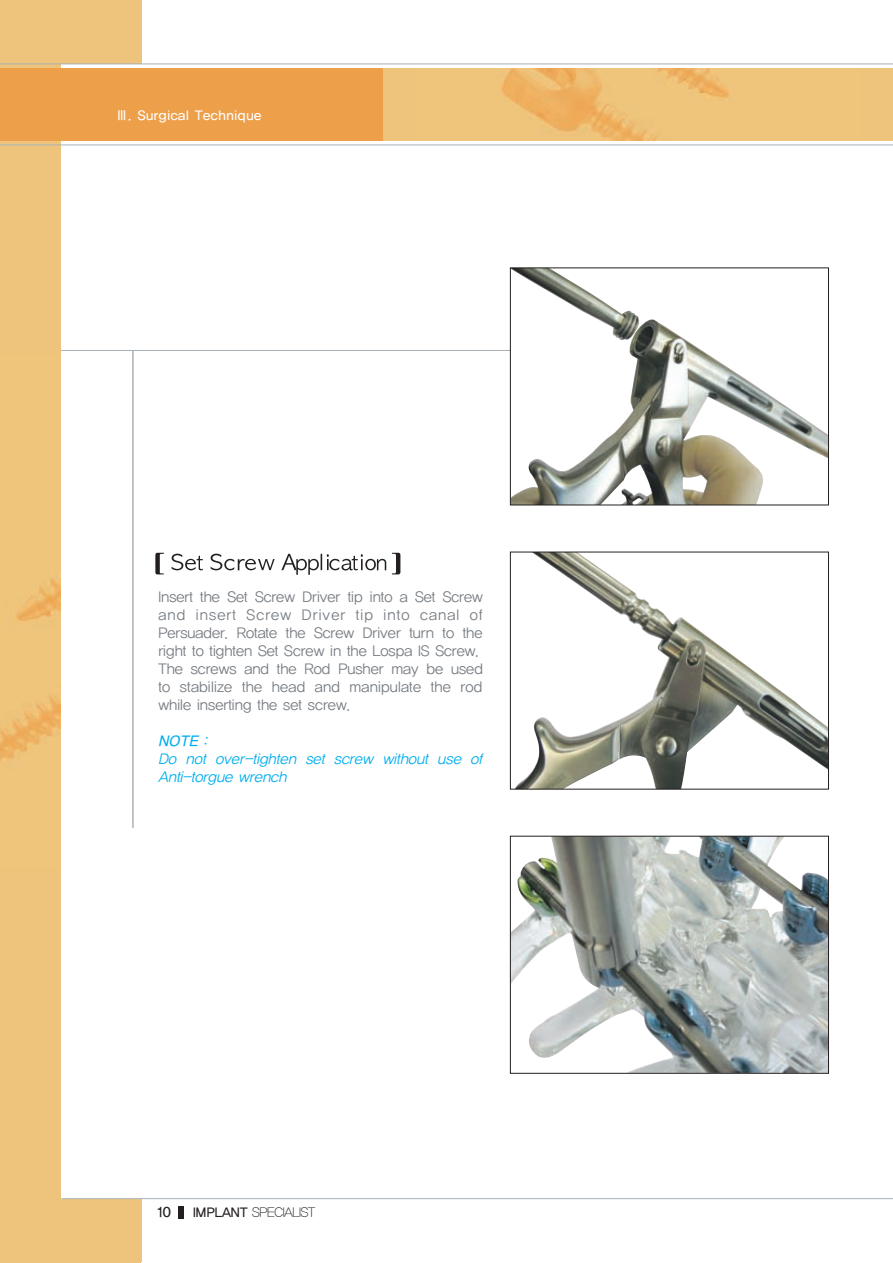
<style>
.page{position:relative;width:893px;height:1263px;background:#fff}
.page>*{position:absolute;margin:0;border:0;box-sizing:border-box;transform-origin:0 0}
.t1{font:14.25px/18px "YGO12";letter-spacing:-.095em;color:#767c82}
.t2{font:italic 14.25px/18px "YGO12";color:#00aeef}
.t3{font:13.5px "YGO13";color:#231f20}
.t4{font:12.75px "YGO13";letter-spacing:-.06em;color:#fff}
.t5{font:12.75px "YGO11";letter-spacing:-.125em;color:#231f20}
.s1{font-family:"YGO13"}
</style>
<div class="page">
<hr style="left:0;top:145px;width:893px;height:1px;background:#a8b1b7">
<hr style="left:0;top:64px;width:893px;height:1px;background:#a8b1b7">
<div style="left:0;top:0;width:141px;height:1261px;background:#eec47c"></div>
<div style="left:61px;top:64px;width:84px;height:1135px;background:#fff"></div>
<div style="left:0;top:68px;width:383px;height:72px;background:#ed9f49"></div>
<hr style="left:0;top:145px;width:892px;height:1px;background:#a8b1b7">
<hr style="left:0;top:64px;width:892px;height:1px;background:#a8b1b7">
<hr style="left:62px;top:1198px;width:830px;height:1px;background:#a8b1b7">
<div style="left:383px;top:68px;width:509px;height:72px;background:#eec47c"></div>
<img style="left:501px;top:68px;width:228px;height:72px">
<hr style="left:61px;top:350px;width:449px;height:1px;background:#a8b1b7">
<div style="left:179px;top:1206px;width:5px;height:12px;background:#231f20"></div>
<img style="left:155px;top:552px;width:9px;height:22px">
<img style="left:171px;top:553px;width:13px;height:18px">
<img style="left:185px;top:555px;width:18px;height:16px">
<img style="left:210px;top:553px;width:13px;height:18px">
<img style="left:224px;top:558px;width:20px;height:13px">
<img style="left:244px;top:558px;width:31px;height:13px">
<img style="left:281px;top:553px;width:14px;height:18px">
<img style="left:295px;top:553px;width:33px;height:21px">
<img style="left:328px;top:554px;width:59px;height:17px">
<img style="left:392px;top:552px;width:9px;height:22px">
<img style="left:512px;top:270px;width:315px;height:233px">
<div style="left:510px;top:268px;width:319px;height:237px;border:1px solid #231f20"></div>
<img style="left:516px;top:554px;width:311px;height:233px">
<div style="left:510px;top:552px;width:319px;height:237px;border:1px solid #231f20"></div>
<img style="left:512px;top:838px;width:315px;height:233px">
<div style="left:510px;top:836px;width:319px;height:237px;border:1px solid #231f20"></div>
<hr style="left:133px;top:350px;width:1px;height:478px;background:#a8b1b7">
<p class="t4" style="left:116px;top:109px;width:148px">Ⅲ. Surgical Technique</p>
<p class="t1" style="left:158px;top:588px;width:327px">Insert the Set Screw Driver tip into a Set Screw and insert Screw Driver tip into canal of Persuader. Rotate the Screw Driver turn to the right to tighten Set Screw in the Lospa IS Screw.<br>The screws and the Rod Pusher may be used to stabilize the head and manipulate the rod while inserting the set screw.</p>
<p class="t2" style="left:158px;top:732px;width:330px"><span class="s1">NOTE</span> :<br>Do not over-tighten set screw without use of<br>Anti-torgue wrench</p>
<p class="t3" style="left:157px;top:1205px;width:17px">10</p>
<p class="t5" style="left:192px;top:1206px;width:125px"><span class="s1">IMPLANT</span> SPECIALIST</p>
</div>
